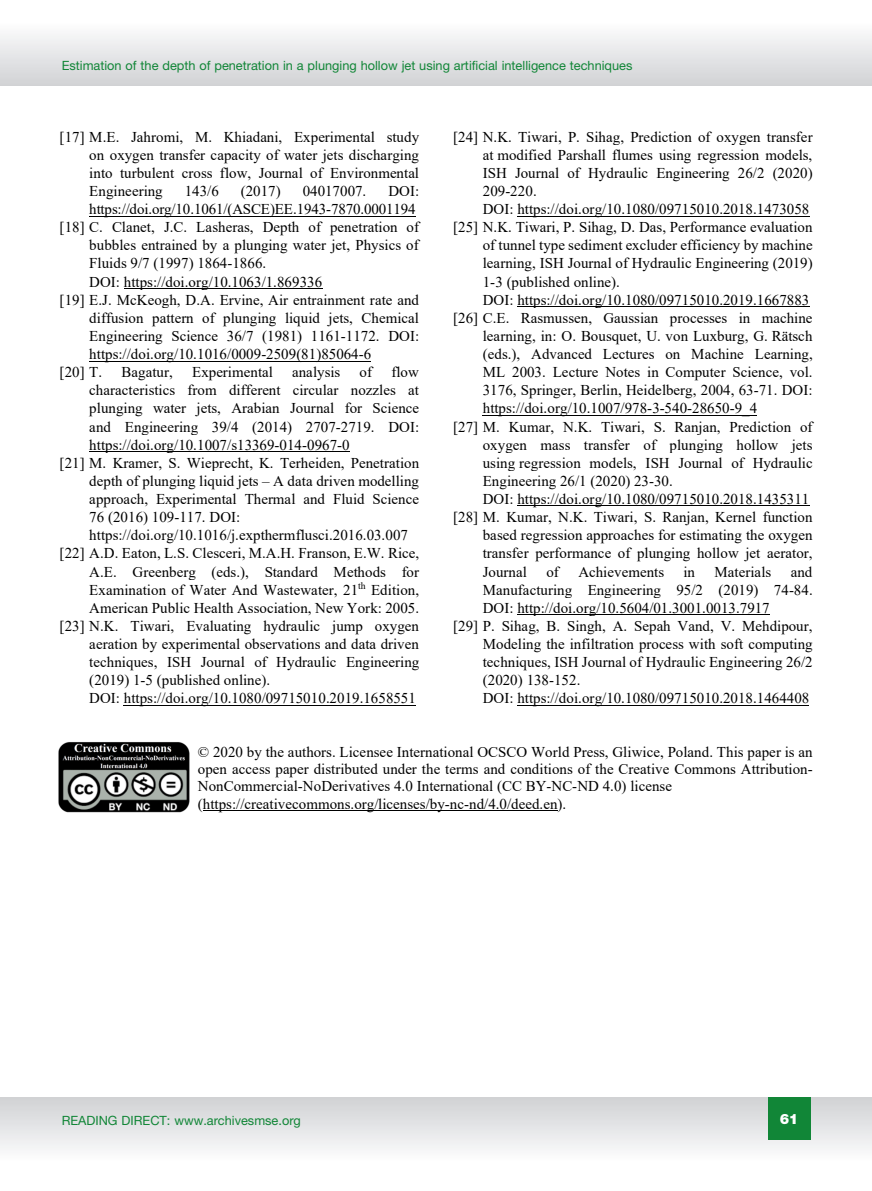
<style>
.page{position:relative;width:872px;height:1191px;background:#fff}
.page>*{position:absolute;margin:0;border:0;box-sizing:border-box;transform-origin:0 0}
.t1{font:15px/18.1px "Times New Roman";letter-spacing:.005em;color:#000;text-align:justify}
.t2{font:900 14.25px "Helvetica Neue LT Pro";color:#fff}
.t3{font:12.75px "Helvetica Neue LT Pro";color:#118637}
</style>
<div class="page">
<svg style="left:0;top:35px;width:872px;height:50px"></svg>
<svg style="left:0;top:1097px;width:872px;height:52px"></svg>
<div style="left:767px;top:1097px;width:43px;height:43px;background:#118637"></div>
<hr style="left:89px;top:216px;width:326px;height:1px;background:#000">
<hr style="left:124px;top:288px;width:198px;height:1px;background:#000">
<hr style="left:89px;top:361px;width:282px;height:1px;background:#000">
<hr style="left:89px;top:451px;width:260px;height:1px;background:#000">
<hr style="left:124px;top:705px;width:292px;height:1px;background:#000">
<hr style="left:517px;top:216px;width:292px;height:1px;background:#000">
<hr style="left:517px;top:306px;width:292px;height:1px;background:#000">
<hr style="left:483px;top:415px;width:274px;height:1px;background:#000">
<hr style="left:517px;top:505px;width:292px;height:1px;background:#000">
<hr style="left:517px;top:614px;width:252px;height:1px;background:#000">
<hr style="left:517px;top:705px;width:292px;height:1px;background:#000">
<hr style="left:203px;top:810px;width:354px;height:1px;background:#000">
<img style="left:59px;top:742px;width:130px;height:70px">
<p class="t3" style="left:62px;top:57px;width:572px">Estimation of the depth of penetration in a plunging hollow jet using artificial intelligence techniques</p>
<p class="t1" style="left:89px;top:127px;width:331px;text-indent:-30px">[17] M.E. Jahromi, M. Khiadani, Experimental study on oxygen transfer capacity of water jets discharging into turbulent cross flow, Journal of Environmental Engineering</p>
<p class="t1" style="left:453px;top:127px;width:361px">[24] N.K. Tiwari, P. Sihag, Prediction of oxygen transfer</p>
<p class="t1" style="left:483px;top:145px;width:331px">at modified Parshall flumes using regression models,</p>
<p class="t1" style="left:483px;top:163px;width:331px">ISH Journal of Hydraulic Engineering 26/2 (2020)</p>
<p class="t1" style="left:483px;top:181px;width:55px">209-220.</p>
<p class="t1" style="left:483px;top:199px;width:328px">DOI: https://doi.org/10.1080/09715010.2018.1473058</p>
<p class="t1" style="left:453px;top:218px;width:361px">[25] N.K. Tiwari, P. Sihag, D. Das, Performance evaluation</p>
<p class="t1" style="left:483px;top:236px;width:331px">of tunnel type sediment excluder efficiency by machine</p>
<p class="t1" style="left:483px;top:254px;width:331px">learning, ISH Journal of Hydraulic Engineering (2019)</p>
<p class="t1" style="left:483px;top:272px;width:139px">1-3 (published online).</p>
<p class="t1" style="left:483px;top:290px;width:328px">DOI: https://doi.org/10.1080/09715010.2019.1667883</p>
<p class="t1" style="left:453px;top:308px;width:361px">[26] C.E. Rasmussen, Gaussian processes in machine</p>
<p class="t1" style="left:483px;top:326px;width:331px">learning, in: O. Bousquet, U. von Luxburg, G. Rätsch</p>
<p class="t1" style="left:483px;top:344px;width:331px">(eds.), Advanced Lectures on Machine Learning,</p>
<p class="t1" style="left:483px;top:363px;width:331px">ML 2003. Lecture Notes in Computer Science, vol.</p>
<p class="t1" style="left:483px;top:381px;width:331px">3176, Springer, Berlin, Heidelberg, 2004, 63-71. DOI:</p>
<p class="t1" style="left:483px;top:399px;width:276px">https://doi.org/10.1007/978-3-540-28650-9_4</p>
<p class="t1" style="left:453px;top:417px;width:361px">[27] M. Kumar, N.K. Tiwari, S. Ranjan, Prediction of</p>
<p class="t1" style="left:483px;top:435px;width:331px">oxygen mass transfer of plunging hollow jets</p>
<p class="t1" style="left:483px;top:453px;width:331px">using regression models, ISH Journal of Hydraulic</p>
<p class="t1" style="left:483px;top:471px;width:192px">Engineering 26/1 (2020) 23-30.</p>
<p class="t1" style="left:483px;top:489px;width:328px">DOI: https://doi.org/10.1080/09715010.2018.1435311</p>
<p class="t1" style="left:453px;top:507px;width:361px">[28] M. Kumar, N.K. Tiwari, S. Ranjan, Kernel function</p>
<p class="t1" style="left:483px;top:525px;width:331px">based regression approaches for estimating the oxygen</p>
<p class="t1" style="left:483px;top:544px;width:331px">transfer performance of plunging hollow jet aerator,</p>
<p class="t1" style="left:483px;top:562px;width:46px">Journal</p>
<p class="t1" style="left:546px;top:562px;width:14px">of</p>
<p class="t1" style="left:578px;top:562px;width:87px">Achievements</p>
<p class="t1" style="left:683px;top:562px;width:13px">in</p>
<p class="t1" style="left:714px;top:562px;width:58px">Materials</p>
<p class="t1" style="left:790px;top:562px;width:23px">and</p>
<p class="t1" style="left:483px;top:580px;width:331px">Manufacturing Engineering 95/2 (2019) 74-84.</p>
<p class="t1" style="left:483px;top:598px;width:288px">DOI: http://doi.org/10.5604/01.3001.0013.7917</p>
<p class="t1" style="left:453px;top:616px;width:361px">[29] P. Sihag, B. Singh, A. Sepah Vand, V. Mehdipour,</p>
<p class="t1" style="left:483px;top:634px;width:331px">Modeling the infiltration process with soft computing</p>
<p class="t1" style="left:483px;top:652px;width:331px">techniques, ISH Journal of Hydraulic Engineering 26/2</p>
<p class="t1" style="left:483px;top:670px;width:99px">(2020) 138-152.</p>
<p class="t1" style="left:483px;top:689px;width:328px">DOI: https://doi.org/10.1080/09715010.2018.1464408</p>
<p class="t1" style="left:198px;top:742px;width:616px;line-height:17.2px;text-align:left">© 2020 by the authors. Licensee International OCSCO World Press, Gliwice, Poland. This paper is an open access paper distributed under the terms and conditions of the Creative Commons Attribution-NonCommercial-NoDerivatives 4.0 International (CC BY-NC-ND 4.0) license (https://creativecommons.org/licenses/by-nc-nd/4.0/deed.en).</p>
<p class="t1" style="left:185px;top:181px;width:36px">143/6</p>
<p class="t1" style="left:241px;top:181px;width:41px">(2017)</p>
<p class="t1" style="left:303px;top:181px;width:65px">04017007.</p>
<p class="t1" style="left:388px;top:181px;width:32px">DOI:</p>
<p class="t1" style="left:89px;top:199px;width:328px">https://doi.org/10.1061/(ASCE)EE.1943-7870.0001194</p>
<p class="t1" style="left:60px;top:218px;width:361px">[18] C. Clanet, J.C. Lasheras, Depth of penetration of</p>
<p class="t1" style="left:89px;top:236px;width:331px">bubbles entrained by a plunging water jet, Physics of</p>
<p class="t1" style="left:89px;top:254px;width:178px">Fluids 9/7 (1997) 1864-1866.</p>
<p class="t1" style="left:89px;top:272px;width:234px">DOI: https://doi.org/10.1063/1.869336</p>
<p class="t1" style="left:60px;top:290px;width:361px">[19] E.J. McKeogh, D.A. Ervine, Air entrainment rate and</p>
<p class="t1" style="left:89px;top:308px;width:331px">diffusion pattern of plunging liquid jets, Chemical</p>
<p class="t1" style="left:89px;top:326px;width:331px">Engineering Science 36/7 (1981) 1161-1172. DOI:</p>
<p class="t1" style="left:89px;top:344px;width:283px">https://doi.org/10.1016/0009-2509(81)85064-6</p>
<p class="t1" style="left:60px;top:363px;width:44px">[20] T.</p>
<p class="t1" style="left:122px;top:363px;width:53px">Bagatur,</p>
<p class="t1" style="left:192px;top:363px;width:82px">Experimental</p>
<p class="t1" style="left:292px;top:363px;width:50px">analysis</p>
<p class="t1" style="left:359px;top:363px;width:14px">of</p>
<p class="t1" style="left:391px;top:363px;width:29px">flow</p>
<p class="t1" style="left:89px;top:381px;width:331px">characteristics from different circular nozzles at</p>
<p class="t1" style="left:89px;top:399px;width:331px">plunging water jets, Arabian Journal for Science</p>
<p class="t1" style="left:89px;top:417px;width:331px">and Engineering 39/4 (2014) 2707-2719. DOI:</p>
<p class="t1" style="left:89px;top:435px;width:262px">https://doi.org/10.1007/s13369-014-0967-0</p>
<p class="t1" style="left:60px;top:453px;width:361px">[21] M. Kramer, S. Wieprecht, K. Terheiden, Penetration</p>
<p class="t1" style="left:89px;top:471px;width:331px">depth of plunging liquid jets – A data driven modelling</p>
<p class="t1" style="left:89px;top:489px;width:331px">approach, Experimental Thermal and Fluid Science</p>
<p class="t1" style="left:89px;top:507px;width:152px">76 (2016) 109-117. DOI:</p>
<p class="t1" style="left:89px;top:525px;width:320px">https://doi.org/10.1016/j.expthermflusci.2016.03.007</p>
<p class="t1" style="left:60px;top:544px;width:361px">[22] A.D. Eaton, L.S. Clesceri, M.A.H. Franson, E.W. Rice,</p>
<p class="t1" style="left:89px;top:562px;width:331px">A.E. Greenberg (eds.), Standard Methods for</p>
<p class="t1" style="left:89px;top:580px;width:331px">Examination of Water And Wastewater, 21<sup>th</sup> Edition,</p>
<p class="t1" style="left:89px;top:598px;width:331px">American Public Health Association, New York: 2005.</p>
<p class="t1" style="left:60px;top:616px;width:361px">[23] N.K. Tiwari, Evaluating hydraulic jump oxygen</p>
<p class="t1" style="left:89px;top:634px;width:331px">aeration by experimental observations and data driven</p>
<p class="t1" style="left:89px;top:652px;width:331px">techniques, ISH Journal of Hydraulic Engineering</p>
<p class="t1" style="left:89px;top:670px;width:183px">(2019) 1-5 (published online).</p>
<p class="t1" style="left:89px;top:689px;width:328px">DOI: https://doi.org/10.1080/09715010.2019.1658551</p>
<p class="t3" style="left:62px;top:1112px;width:241px">READING DIRECT: www.archivesmse.org</p>
<p class="t2" style="left:779px;top:1110px;width:20px">61</p>
</div>
